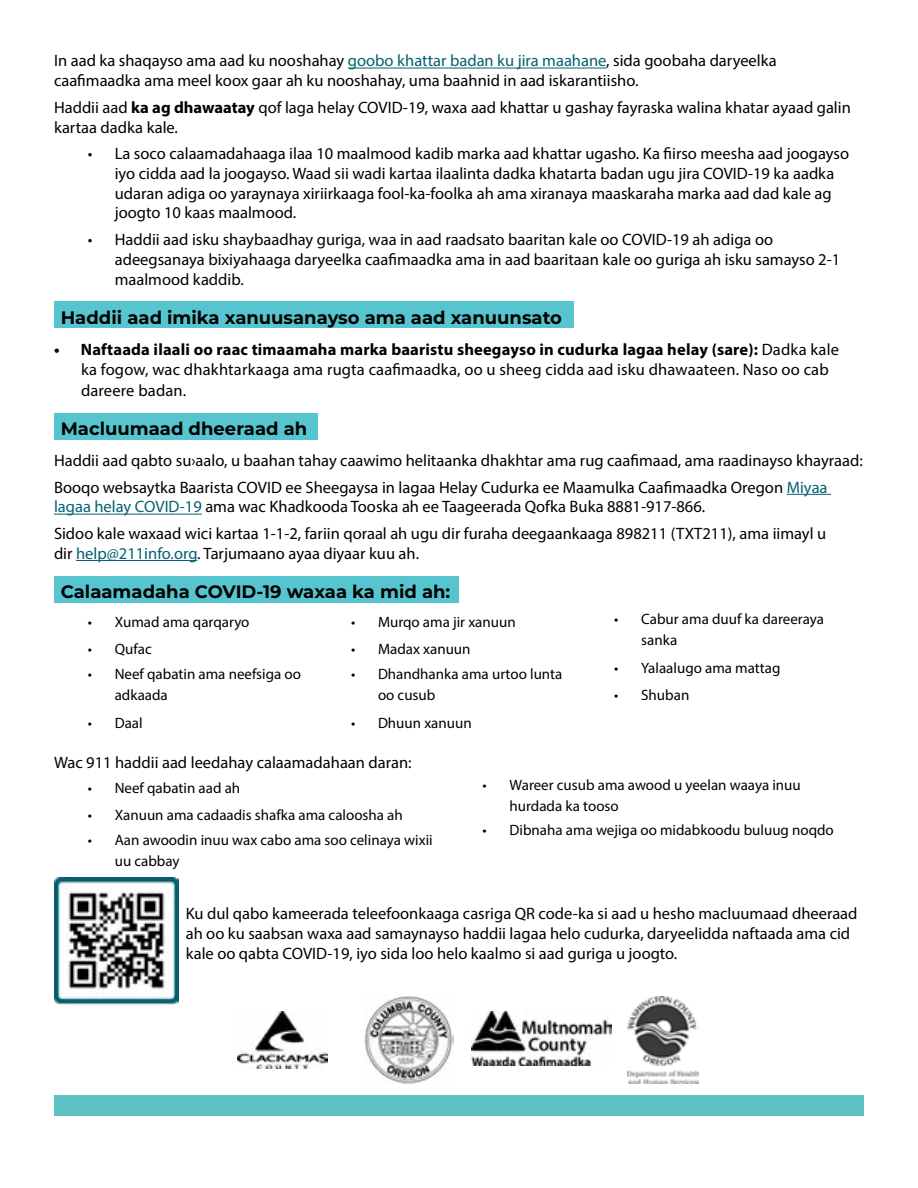
<style>
.page{position:relative;width:918px;height:1188px;background:#fff}
.page>*{position:absolute;margin:0;border:0;box-sizing:border-box;transform-origin:0 0}
.Another_Paragraph_He{font:700 18px "Montserrat";color:#000}
.Body_Style{font:16.5px/19.8px "Myriad Pro";color:#000}
.t1{font:15px/21px "Myriad Pro";color:#000}
.s1{color:#046072}
.s2{font-weight:700}
</style>
<div class="page">
<hr style="left:348px;top:68px;width:258px;height:1px;background:#046072">
<hr style="left:787px;top:494px;width:44px;height:1px;background:#046072">
<hr style="left:54px;top:514px;width:148px;height:1px;background:#046072">
<hr style="left:76px;top:560px;width:121px;height:1px;background:#046072">
<div style="left:54px;top:301px;width:520px;height:27px;background:#56c5d0"></div>
<div style="left:54px;top:413px;width:263px;height:27px;background:#56c5d0"></div>
<div style="left:54px;top:576px;width:405px;height:27px;background:#56c5d0"></div>
<div style="left:54px;top:1095px;width:810px;height:20px;background:#5fc1c6"></div>
<img style="left:54px;top:878px;width:125px;height:127px">
<img style="left:472px;top:1012px;width:139px;height:53px">
<img style="left:238px;top:1011px;width:90px;height:58px">
<img style="left:364px;top:996px;width:90px;height:88px">
<img style="left:628px;top:997px;width:71px;height:86px">
<p class="Body_Style" style="left:54px;top:51px;width:724px">In aad ka shaqayso ama aad ku nooshahay <span class="s1">goobo khattar badan ku jira maahane</span>, sida goobaha daryeelka caafimaadka ama meel koox gaar ah ku nooshahay, uma baahnid in aad iskarantiisho.</p>
<p class="Body_Style" style="left:54px;top:97px;width:798px">Haddii aad <span class="s2">ka ag dhawaatay</span> qof laga helay COVID-19, waxa aad khattar u gashay fayraska walina khatar ayaad galin kartaa dadka kale.</p>
<p class="Body_Style" style="left:115px;top:143px;width:736px;text-indent:-27px">• La soco calaamadahaaga ilaa 10 maalmood kadib marka aad khattar ugasho. Ka fiirso meesha aad joogayso iyo cidda aad la joogayso. Waad sii wadi kartaa ilaalinta dadka khatarta badan ugu jira COVID-19 ka aadka udaran adiga oo yaraynaya xiriirkaaga fool-ka-foolka ah ama xiranaya maaskaraha marka aad dad kale ag joogto 10 kaas maalmood.</p>
<p class="Body_Style" style="left:115px;top:229px;width:727px;text-indent:-27px">• Haddii aad isku shaybaadhay guriga, waa in aad raadsato baaritan kale oo COVID-19 ah adiga oo adeegsanaya bixiyahaaga daryeelka caafimaadka ama in aad baaritaan kale oo guriga ah isku samayso 2-1 maalmood kaddib.</p>
<p class="Another_Paragraph_He" style="left:61px;top:304px;width:503px">Haddii aad imika xanuusanayso ama aad xanuunsato</p>
<p class="Body_Style" style="left:81px;top:339px;width:760px;line-height:20.4px;text-indent:-27px"><span class="s2">• Naftaada ilaali oo raac timaamaha marka baaristu sheegayso in cudurka lagaa helay (sare):</span> Dadka kale ka fogow, wac dhakhtarkaaga ama rugta caafimaadka, oo u sheeg cidda aad isku dhawaateen. Naso oo cab dareere badan.</p>
<p class="Another_Paragraph_He" style="left:61px;top:415px;width:248px">Macluumaad dheeraad ah</p>
<p class="Body_Style" style="left:54px;top:450px;width:810px">Haddii aad qabto su›aalo, u baahan tahay caawimo helitaanka dhakhtar ama rug caafimaad, ama raadinayso khayraad:</p>
<p class="Body_Style" style="left:54px;top:477px;width:775px">Booqo websaytka Baarista COVID ee Sheegaysa in lagaa Helay Cudurka ee Maamulka Caafimaadka Oregon <span class="s1">Miyaa lagaa helay COVID-19</span> ama wac Khadkooda Tooska ah ee Taageerada Qofka Buka 8881-917-866.</p>
<p class="Body_Style" style="left:54px;top:523px;width:774px">Sidoo kale waxaad wici kartaa 1-1-2, fariin qoraal ah ugu dir furaha deegaankaaga 898211 (TXT211), ama iimayl u dir <span class="s1">help@211info.org</span>. Tarjumaano ayaa diyaar kuu ah.</p>
<p class="Another_Paragraph_He" style="left:61px;top:578px;width:391px">Calaamadaha COVID-19 waxaa ka mid ah:</p>
<p class="t1" style="left:88px;top:611px;width:163px">• Xumad ama qarqaryo</p>
<p class="t1" style="left:88px;top:639px;width:65px">• Qufac</p>
<p class="t1" style="left:115px;top:663px;width:188px;text-indent:-27px">• Neef qabatin ama neefsiga oo adkaada</p>
<p class="t1" style="left:88px;top:712px;width:56px">• Daal</p>
<p class="t1" style="left:641px;top:608px;width:184px;text-indent:-27px">• Cabur ama duuf ka dareeraya sanka</p>
<p class="t1" style="left:614px;top:657px;width:168px">• Yalaalugo ama mattag</p>
<p class="t1" style="left:614px;top:685px;width:77px">• Shuban</p>
<p class="t1" style="left:351px;top:611px;width:166px">• Murqo ama jir xanuun</p>
<p class="t1" style="left:351px;top:639px;width:121px">• Madax xanuun</p>
<p class="t1" style="left:378px;top:663px;width:186px;text-indent:-27px">• Dhandhanka ama urtoo lunta oo cusub</p>
<p class="t1" style="left:351px;top:712px;width:122px">• Dhuun xanuun</p>
<p class="Body_Style" style="left:54px;top:753px;width:359px">Wac 911 haddii aad leedahay calaamadahaan daran:</p>
<p class="t1" style="left:88px;top:777px;width:154px">• Neef qabatin aad ah</p>
<p class="t1" style="left:88px;top:805px;width:317px">• Xanuun ama cadaadis shafka ama caloosha ah</p>
<p class="t1" style="left:115px;top:829px;width:319px;text-indent:-27px">• Aan awoodin inuu wax cabo ama soo celinaya wixii uu cabbay</p>
<p class="t1" style="left:510px;top:774px;width:293px;text-indent:-27px">• Wareer cusub ama awood u yeelan waaya inuu hurdada ka tooso</p>
<p class="t1" style="left:483px;top:820px;width:353px">• Dibnaha ama wejiga oo midabkoodu buluug noqdo</p>
<p class="Body_Style" style="left:186px;top:904px;width:673px">Ku dul qabo kameerada teleefoonkaaga casriga QR code-ka si aad u hesho macluumaad dheeraad ah oo ku saabsan waxa aad samaynayso haddii lagaa helo cudurka, daryeelidda naftaada ama cid kale oo qabta COVID-19, iyo sida loo helo kaalmo si aad guriga u joogto.</p>
</div>
